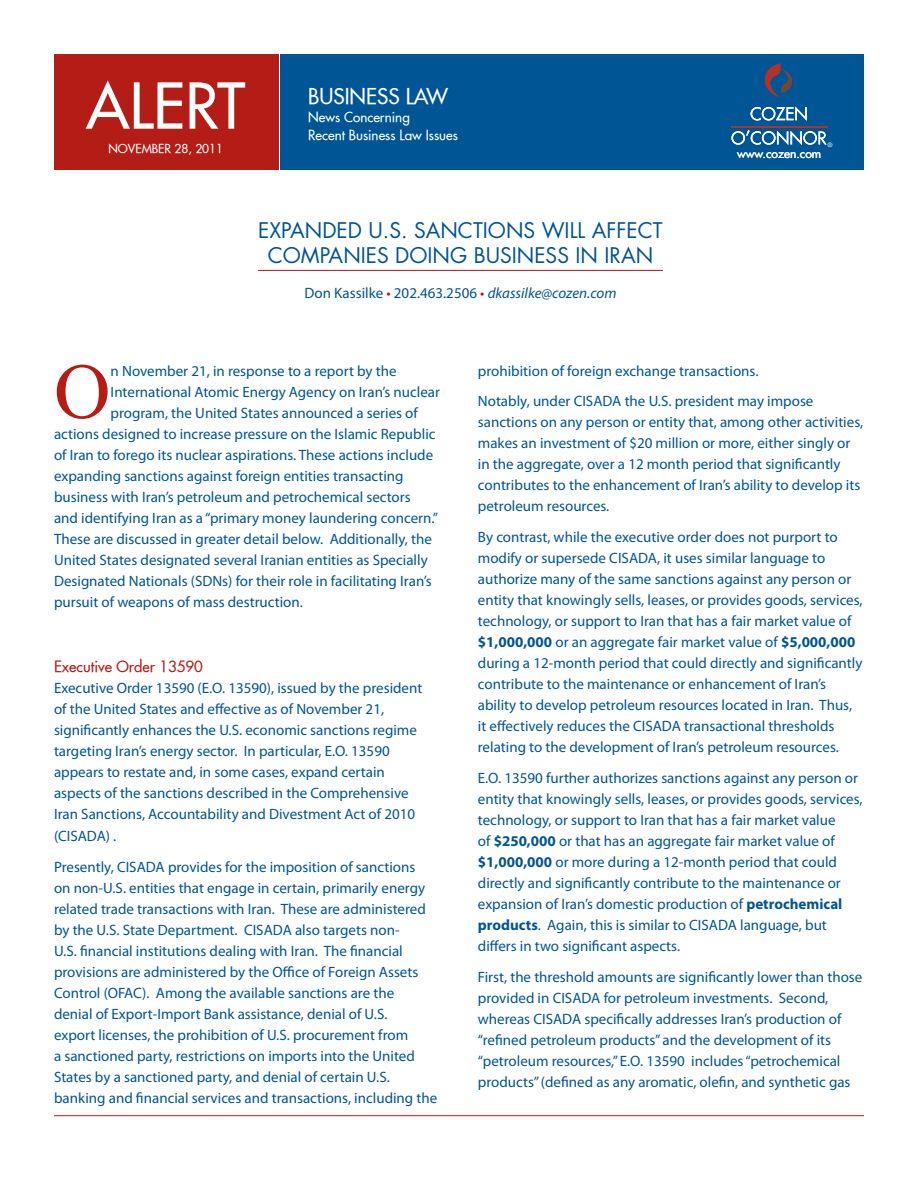
<style>
.page{position:relative;width:918px;height:1188px;background:#fff}
.page>*{position:absolute;margin:0;border:0;box-sizing:border-box;transform-origin:0 0}
.first_paragraph_only{font:78.45px "Times New Roman";color:#b41d15}
.All_paragraphs{font:61.5px "Futura";color:#fff}
.t1{font:21px/25.5px "Futura";color:#005594;text-align:center}
.t2{font:21px "Futura";color:#fff}
.All_paragraphs-2{font:15px/21px "Myriad Pro";color:#005594}
.first_paragraph_only-2{font:15px "Myriad Pro";color:#005594}
.Subhead{font:15px "Futura";color:#b41d15}
.t3{font:13.5px "Futura";color:#fff}
.t4{font:12.15px "Futura";color:#fff}
.All_paragraphs-3{font:12px "Futura";color:#fff}
.t5{font:7.65px "Courier New";color:#fff}
.s1{color:#b41d15}
.s2{font-style:italic}
.s3{font-weight:700}
</style>
<div class="page">
<hr style="left:54px;top:1115px;width:810px;height:1px;background:#b41d15">
<div style="left:281px;top:55px;width:583px;height:115px;background:#005594"></div>
<div style="left:54px;top:55px;width:224px;height:115px;background:#b41d15"></div>
<svg style="left:751px;top:107px;width:56px;height:14px"></svg>
<svg style="left:731px;top:130px;width:96px;height:15px"></svg>
<hr style="left:731px;top:126px;width:96px;height:1px;background:#b23326">
<svg style="left:764px;top:64px;width:28px;height:34px"></svg>
<hr style="left:258px;top:270px;width:405px;height:1px;background:#d1232a">
<p class="All_paragraphs" style="left:86px;top:66px;width:161px">ALERT</p>
<p class="All_paragraphs-3" style="left:108px;top:141px;width:51px">November</p>
<p class="All_paragraphs-3" style="left:175px;top:141px;width:50px">28, 2011</p>
<p class="t2" style="left:308px;top:83px;width:141px">BUSINESS LAW</p>
<p class="t3" style="left:308px;top:109px;width:103px">News Concerning</p>
<p class="t3" style="left:308px;top:127px;width:151px">Recent Business Law Issues</p>
<p class="t1" style="left:258px;top:217px;width:406px">EXPANDED U.S. SANCTIONS WILL AFFECT<br>COMPANIES DOING BUSINESS IN IRAN</p>
<p class="All_paragraphs-2" style="left:304px;top:282px;width:314px">Don Kassilke <span class="s1">•</span> 202.463.2506 <span class="s1">•</span> <span class="s2">dkassilke@cozen.com</span></p>
<p class="t5" style="left:828px;top:140px;width:6px">®</p>
<p class="t4" style="left:737px;top:146px;width:86px">www.cozen.com</p>
<p class="first_paragraph_only" style="left:54px;top:339px;width:58px">O</p>
<p class="first_paragraph_only-2" style="left:111px;top:361px;width:287px">n November 21, in response to a report by the</p>
<p class="first_paragraph_only-2" style="left:111px;top:382px;width:331px">International Atomic Energy Agency on Iran’s nuclear</p>
<p class="first_paragraph_only-2" style="left:111px;top:403px;width:309px">program, the United States announced a series of</p>
<p class="first_paragraph_only-2" style="left:54px;top:424px;width:383px">actions designed to increase pressure on the Islamic Republic</p>
<p class="first_paragraph_only-2" style="left:54px;top:445px;width:381px">of Iran to forego its nuclear aspirations. These actions include</p>
<p class="first_paragraph_only-2" style="left:54px;top:466px;width:351px">expanding sanctions against foreign entities transacting</p>
<p class="first_paragraph_only-2" style="left:54px;top:487px;width:358px">business with Iran’s petroleum and petrochemical sectors</p>
<p class="first_paragraph_only-2" style="left:54px;top:508px;width:386px">and identifying Iran as a “primary money laundering concern.”</p>
<p class="first_paragraph_only-2" style="left:54px;top:529px;width:380px">These are discussed in greater detail below. Additionally, the</p>
<p class="first_paragraph_only-2" style="left:54px;top:550px;width:375px">United States designated several Iranian entities as Specially</p>
<p class="first_paragraph_only-2" style="left:54px;top:571px;width:379px">Designated Nationals (SDNs) for their role in facilitating Iran’s</p>
<p class="first_paragraph_only-2" style="left:54px;top:592px;width:250px">pursuit of weapons of mass destruction.</p>
<p class="Subhead" style="left:54px;top:657px;width:150px">Executive Order 13590</p>
<p class="All_paragraphs-2" style="left:54px;top:677px;width:370px">Executive Order 13590 (E.O. 13590), issued by the president of the United States and effective as of November 21, significantly enhances the U.S. economic sanctions regime targeting Iran’s energy sector. In particular, E.O. 13590 appears to restate and, in some cases, expand certain aspects of the sanctions described in the Comprehensive Iran Sanctions, Accountability and Divestment Act of 2010 (CISADA) .</p>
<p class="All_paragraphs-2" style="left:54px;top:856px;width:385px">Presently, CISADA provides for the imposition of sanctions<br>on non-U.S. entities that engage in certain, primarily energy related trade transactions with Iran. These are administered by the U.S. State Department. CISADA also targets non-<br>U.S. financial institutions dealing with Iran. The financial provisions are administered by the Office of Foreign Assets Control (OFAC). Among the available sanctions are the<br>denial of Export-Import Bank assistance, denial of U.S.<br>export licenses, the prohibition of U.S. procurement from<br>a sanctioned party, restrictions on imports into the United States by a sanctioned party, and denial of certain U.S. banking and financial services and transactions, including the</p>
<p class="All_paragraphs-2" style="left:478px;top:360px;width:282px">prohibition of foreign exchange transactions.</p>
<p class="All_paragraphs-2" style="left:478px;top:391px;width:387px">Notably, under CISADA the U.S. president may impose sanctions on any person or entity that, among other activities, makes an investment of $20 million or more, either singly or in the aggregate, over a 12 month period that significantly contributes to the enhancement of Iran’s ability to develop its petroleum resources.</p>
<p class="All_paragraphs-2" style="left:478px;top:526px;width:386px">By contrast, while the executive order does not purport to modify or supersede CISADA, it uses similar language to authorize many of the same sanctions against any person or entity that knowingly sells, leases, or provides goods, services, technology, or support to Iran that has a fair market value of <span class="s3">$1,000,000</span> or an aggregate fair market value of <span class="s3">$5,000,000 </span>during a 12-month period that could directly and significantly contribute to the maintenance or enhancement of Iran’s ability to develop petroleum resources located in Iran. Thus, it effectively reduces the CISADA transactional thresholds relating to the development of Iran’s petroleum resources.</p>
<p class="All_paragraphs-2" style="left:478px;top:767px;width:386px">E.O. 13590 further authorizes sanctions against any person or entity that knowingly sells, leases, or provides goods, services, technology, or support to Iran that has a fair market value<br>of <span class="s3">$250,000</span> or that has an aggregate fair market value of <span class="s3">$1,000,000</span> or more during a 12-month period that could directly and significantly contribute to the maintenance or expansion of Iran’s domestic production of <span class="s3">petrochemical products</span>. Again, this is similar to CISADA language, but differs in two significant aspects.</p>
<p class="All_paragraphs-2" style="left:478px;top:966px;width:386px">First, the threshold amounts are significantly lower than those provided in CISADA for petroleum investments. Second, whereas CISADA specifically addresses Iran’s production of “refined petroleum products” and the development of its “petroleum resources,” E.O. 13590 includes “petrochemical products” (defined as any aromatic, olefin, and synthetic gas</p>
</div>
